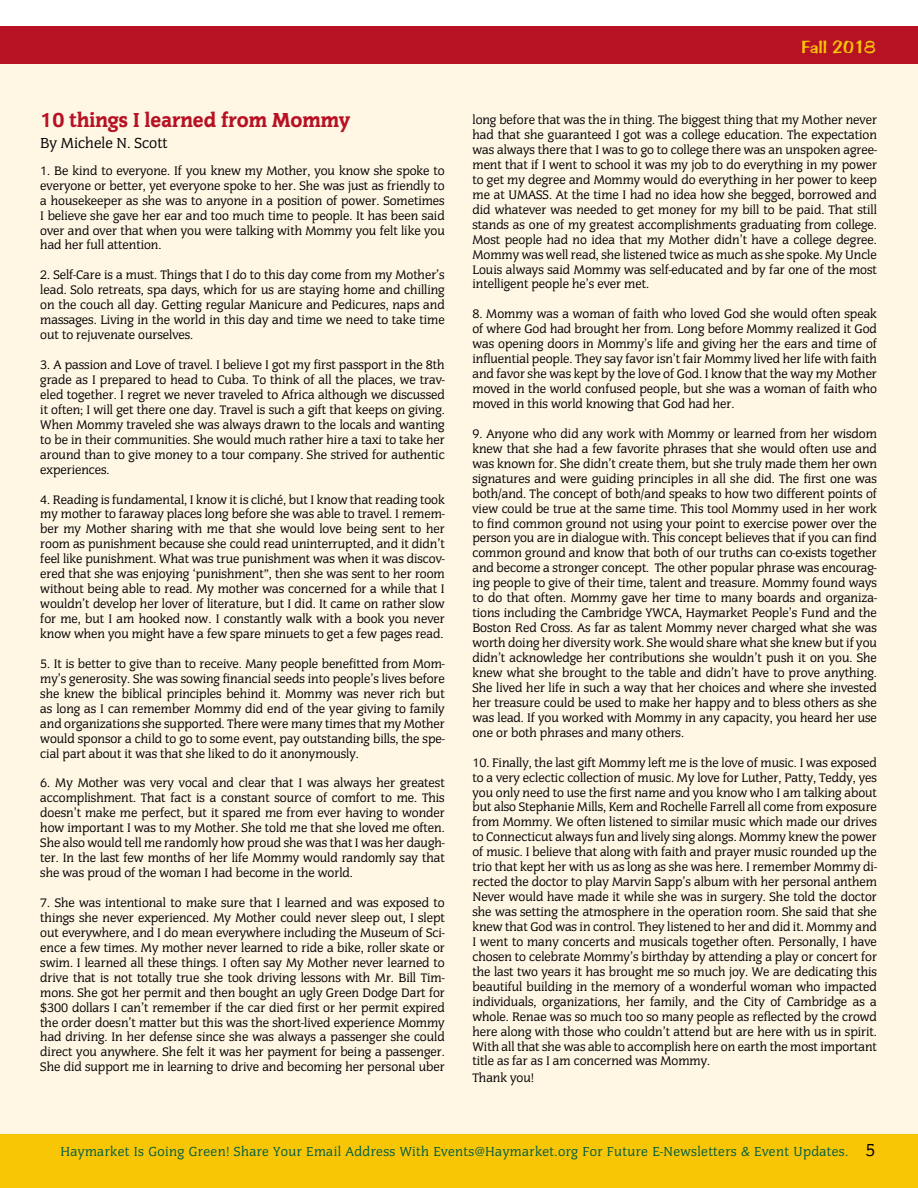
<style>
.page{position:relative;width:918px;height:1188px;background:#fff}
.page>*{position:absolute;margin:0;border:0;box-sizing:border-box;transform-origin:0 0}
.t1{font:900 21px "Congress LT Std";color:#b61223}
.t2{font:18px "Arab Brushstroke LT Std";color:#f9c606}
.t3{font:18px "Congress LT Std";color:#000}
.t4{font:15px "Congress LT Std";color:#000}
.t5{font:13.5px "Congress LT Std";letter-spacing:.025em;color:#005d44}
.t6{font:12.75px/15px "Congress LT Std";letter-spacing:-.005em;color:#000;text-align:justify}
</style>
<div class="page">
<div style="left:1px;top:55px;width:917px;height:1088px;background:#fff6e4"></div>
<div style="left:0;top:1134px;width:918px;height:54px;background:#f9c606"></div>
<div style="left:0;top:26px;width:918px;height:37px;background:#b61223"></div>
<h1 class="t1" style="left:40px;top:108px;width:312px">10 things I learned from Mommy</h1>
<p class="t4" style="left:40px;top:135px;width:129px">By Michele N. Scott</p>
<p class="t6" style="left:40px;top:163px;width:406px">1. Be kind to everyone. If you knew my Mother, you know she spoke to everyone or better, yet everyone spoke to her. She was just as friendly to a housekeeper as she was to anyone in a position of power. Sometimes I believe she gave her ear and too much time to people. It has been said over and over that when you were talking with Mommy you felt like you had her full attention.</p>
<p class="t6" style="left:40px;top:268px;width:406px">2. Self-Care is a must. Things that I do to this day come from my Mother’s lead. Solo retreats, spa days, which for us are staying home and chilling on the couch all day. Getting regular Manicure and Pedicures, naps and massages. Living in the world in this day and time we need to take time out to rejuvenate ourselves.</p>
<p class="t6" style="left:40px;top:357px;width:406px">3. A passion and Love of travel. I believe I got my first passport in the 8th grade as I prepared to head to Cuba. To think of all the places, we trav&shy;eled together. I regret we never traveled to Africa although we discussed it often; I will get there one day. Travel is such a gift that keeps on giving.<br>When Mommy traveled she was always drawn to the locals and wanting to be in their communities. She would much rather hire a taxi to take her around than to give money to a tour company. She strived for authentic experiences.</p>
<p class="t6" style="left:40px;top:492px;width:406px">4. Reading is fundamental, I know it is cliché, but I know that reading took my mother to faraway places long before she was able to travel. I remem&shy;ber my Mother sharing with me that she would love being sent to her room as punishment because she could read uninterrupted, and it didn’t feel like punishment. What was true punishment was when it was discov&shy;ered that she was enjoying ‘punishment”, then she was sent to her room without being able to read. My mother was concerned for a while that I wouldn’t develop her lover of literature, but I did. It came on rather slow for me, but I am hooked now. I constantly walk with a book you never know when you might have a few spare minuets to get a few pages read.</p>
<p class="t6" style="left:40px;top:656px;width:406px">5. It is better to give than to receive. Many people benefitted from Mom&shy;my’s generosity. She was sowing financial seeds into people’s lives before she knew the biblical principles behind it. Mommy was never rich but as long as I can remember Mommy did end of the year giving to family and organizations she supported. There were many times that my Mother would sponsor a child to go to some event, pay outstanding bills, the spe&shy;cial part about it was that she liked to do it anonymously.</p>
<p class="t6" style="left:40px;top:776px;width:406px">6. My Mother was very vocal and clear that I was always her greatest accomplishment. That fact is a constant source of comfort to me. This doesn’t make me perfect, but it spared me from ever having to wonder how important I was to my Mother. She told me that she loved me often.<br>She also would tell me randomly how proud she was that I was her daugh&shy;ter. In the last few months of her life Mommy would randomly say that she was proud of the woman I had become in the world.</p>
<p class="t6" style="left:40px;top:895px;width:406px">7. She was intentional to make sure that I learned and was exposed to things she never experienced. My Mother could never sleep out, I slept out everywhere, and I do mean everywhere including the Museum of Sci&shy;ence a few times. My mother never learned to ride a bike, roller skate or swim. I learned all these things. I often say My Mother never learned to drive that is not totally true she took driving lessons with Mr. Bill Tim&shy;mons. She got her permit and then bought an ugly Green Dodge Dart for $300 dollars I can’t remember if the car died first or her permit expired the order doesn’t matter but this was the short-lived experience Mommy had driving. In her defense since she was always a passenger she could direct you anywhere. She felt it was her payment for being a passenger.<br>She did support me in learning to drive and becoming her personal uber</p>
<h2 class="t2" style="left:801px;top:37px;width:76px">Fall 2018</h2>
<p class="t6" style="left:473px;top:112px;width:406px">long before that was the in thing. The biggest thing that my Mother never had that she guaranteed I got was a college education. The expectation was always there that I was to go to college there was an unspoken agree&shy;ment that if I went to school it was my job to do everything in my power to get my degree and Mommy would do everything in her power to keep me at UMASS. At the time I had no idea how she begged, borrowed and did whatever was needed to get money for my bill to be paid. That still stands as one of my greatest accomplishments graduating from college.<br>Most people had no idea that my Mother didn’t have a college degree.<br>Mommy was well read, she listened twice as much as she spoke. My Uncle Louis always said Mommy was self-educated and by far one of the most intelligent people he’s ever met.</p>
<p class="t6" style="left:473px;top:307px;width:406px">8. Mommy was a woman of faith who loved God she would often speak of where God had brought her from. Long before Mommy realized it God was opening doors in Mommy’s life and giving her the ears and time of influential people. They say favor isn’t fair Mommy lived her life with faith and favor she was kept by the love of God. I know that the way my Mother moved in the world confused people, but she was a woman of faith who moved in this world knowing that God had her.</p>
<p class="t6" style="left:473px;top:426px;width:406px">9. Anyone who did any work with Mommy or learned from her wisdom knew that she had a few favorite phrases that she would often use and was known for. She didn’t create them, but she truly made them her own signatures and were guiding principles in all she did. The first one was both/and. The concept of both/and speaks to how two different points of view could be true at the same time. This tool Mommy used in her work to find common ground not using your point to exercise power over the person you are in dialogue with. This concept believes that if you can find common ground and know that both of our truths can co-exists together and become a stronger concept. The other popular phrase was encourag&shy;ing people to give of their time, talent and treasure. Mommy found ways to do that often. Mommy gave her time to many boards and organiza&shy;tions including the Cambridge YWCA, Haymarket People’s Fund and the Boston Red Cross. As far as talent Mommy never charged what she was worth doing her diversity work. She would share what she knew but if you didn’t acknowledge her contributions she wouldn’t push it on you. She knew what she brought to the table and didn’t have to prove anything.<br>She lived her life in such a way that her choices and where she invested her treasure could be used to make her happy and to bless others as she was lead. If you worked with Mommy in any capacity, you heard her use one or both phrases and many others.</p>
<p class="t6" style="left:473px;top:755px;width:406px">10. Finally, the last gift Mommy left me is the love of music. I was exposed to a very eclectic collection of music. My love for Luther, Patty, Teddy, yes you only need to use the first name and you know who I am talking about but also Stephanie Mills, Kem and Rochelle Farrell all come from exposure from Mommy. We often listened to similar music which made our drives to Connecticut always fun and lively sing alongs. Mommy knew the power of music. I believe that along with faith and prayer music rounded up the trio that kept her with us as long as she was here. I remember Mommy di&shy;rected the doctor to play Marvin Sapp’s album with her personal anthem Never would have made it while she was in surgery. She told the doctor she was setting the atmosphere in the operation room. She said that she knew that God was in control. They listened to her and did it. Mommy and I went to many concerts and musicals together often. Personally, I have chosen to celebrate Mommy’s birthday by attending a play or concert for the last two years it has brought me so much joy. We are dedicating this beautiful building in the memory of a wonderful woman who impacted individuals, organizations, her family, and the City of Cambridge as a whole. Renae was so much too so many people as reflected by the crowd here along with those who couldn’t attend but are here with us in spirit.<br>With all that she was able to accomplish here on earth the most important title as far as I am concerned was Mommy.</p>
<p class="t6" style="left:473px;top:1070px;width:63px">Thank you!</p>
<p class="t5" style="left:60px;top:1144px;width:789px">Haymarket Is Going Green! Share Your Email Address With Events@Haymarket.org For Future E-Newsletters &amp; Event Updates.</p>
<h2 class="t3" style="left:866px;top:1140px;width:11px">5</h2>
</div>
